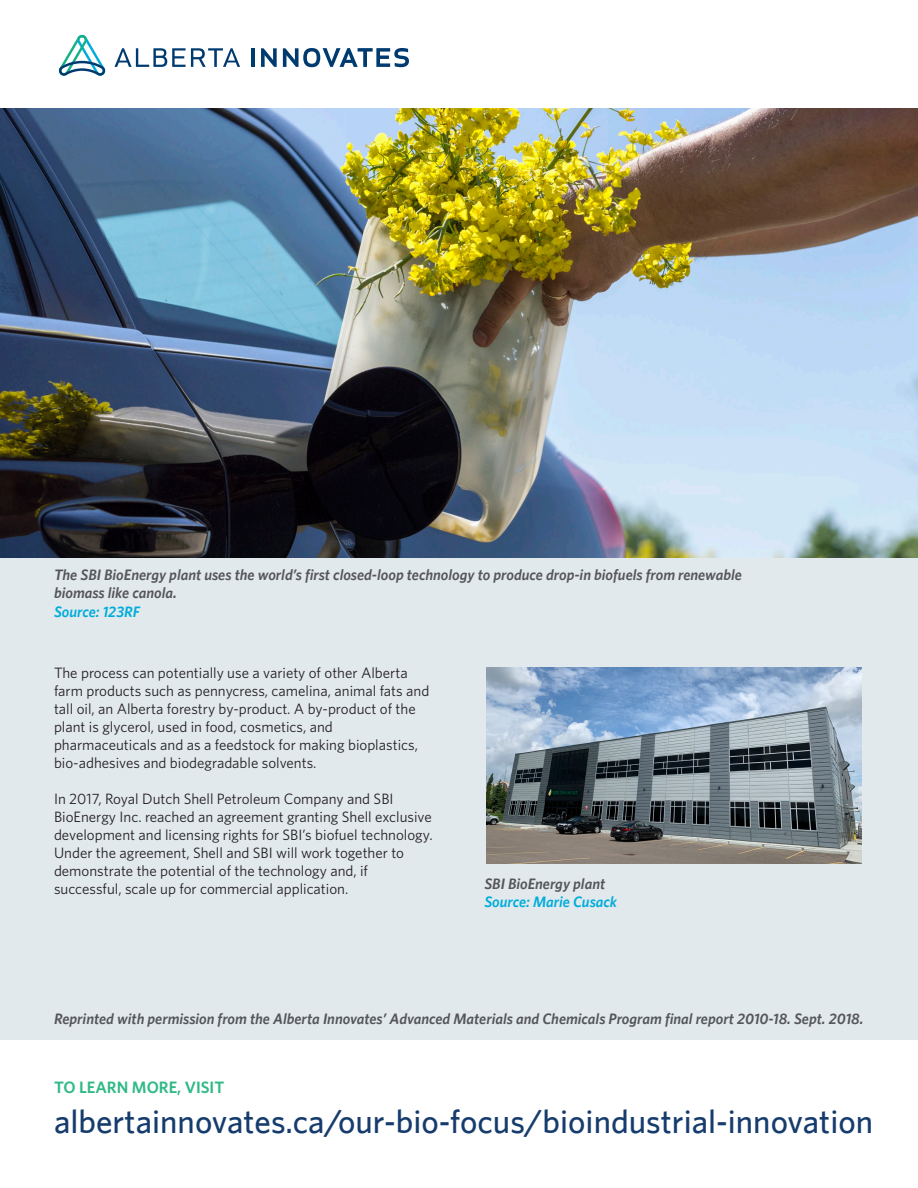
<style>
.page{position:relative;width:918px;height:1188px;background:#fff}
.page>*{position:absolute;margin:0;border:0;box-sizing:border-box;transform-origin:0 0}
.t1{font:500 33px "Whitney";color:#163c6d}
.t2{font:600 16.5px "Whitney";color:#31b987}
.t3{font:italic 600 15.15px "Whitney";color:#555659}
.t4{font:italic 600 15.15px "Whitney";color:#00adda}
.t5{font:15px/18px "Whitney";color:#231f20}
</style>
<div class="page">
<div style="left:0;top:455px;width:918px;height:585px;background:#e2e9ed"></div>
<img style="left:487px;top:667px;width:374px;height:197px">
<img style="left:0;top:108px;width:918px;height:449px">
<svg style="left:114px;top:48px;width:126px;height:19px"></svg>
<hr style="left:251px;top:48px;width:4px;height:19px;background:#003b70">
<svg style="left:261px;top:48px;width:16px;height:19px"></svg>
<svg style="left:59px;top:34px;width:46px;height:42px"></svg>
<svg style="left:283px;top:48px;width:126px;height:19px"></svg>
<p class="t3" style="left:54px;top:566px;width:690px">The SBI BioEnergy plant uses the world’s first closed-loop technology to produce drop-in biofuels from renewable</p>
<p class="t3" style="left:54px;top:584px;width:124px">biomass like canola.</p>
<p class="t4" style="left:54px;top:602px;width:87px">Source: 123RF</p>
<p class="t5" style="left:54px;top:664px;width:377px">The process can potentially use a variety of other Alberta farm products such as pennycress, camelina, animal fats and tall oil, an Alberta forestry by-product. A by-product of the plant is glycerol, used in food, cosmetics, and</p>
<p class="t5" style="left:54px;top:736px;width:366px">pharmaceuticals and as a feedstock for making bioplastics, bio-adhesives and biodegradable solvents.</p>
<p class="t5" style="left:54px;top:790px;width:380px">In 2017, Royal Dutch Shell Petroleum Company and SBI BioEnergy Inc. reached an agreement granting Shell exclusive development and licensing rights for SBI’s biofuel technology.<br>Under the agreement, Shell and SBI will work together to demonstrate the potential of the technology and, if</p>
<p class="t5" style="left:54px;top:880px;width:296px">successful, scale up for commercial application.</p>
<p class="t3" style="left:484px;top:875px;width:122px">SBI BioEnergy plant</p>
<p class="t4" style="left:484px;top:893px;width:134px">Source: Marie Cusack</p>
<p class="t3" style="left:54px;top:1010px;width:811px">Reprinted with permission from the Alberta Innovates’ Advanced Materials and Chemicals Program final report 2010-18. Sept. 2018.</p>
<p class="t2" style="left:54px;top:1077px;width:172px">TO LEARN MORE, VISIT</p>
<p class="t1" style="left:54px;top:1101px;width:821px">albertainnovates.ca/our-bio-focus/bioindustrial-innovation</p>
</div>
